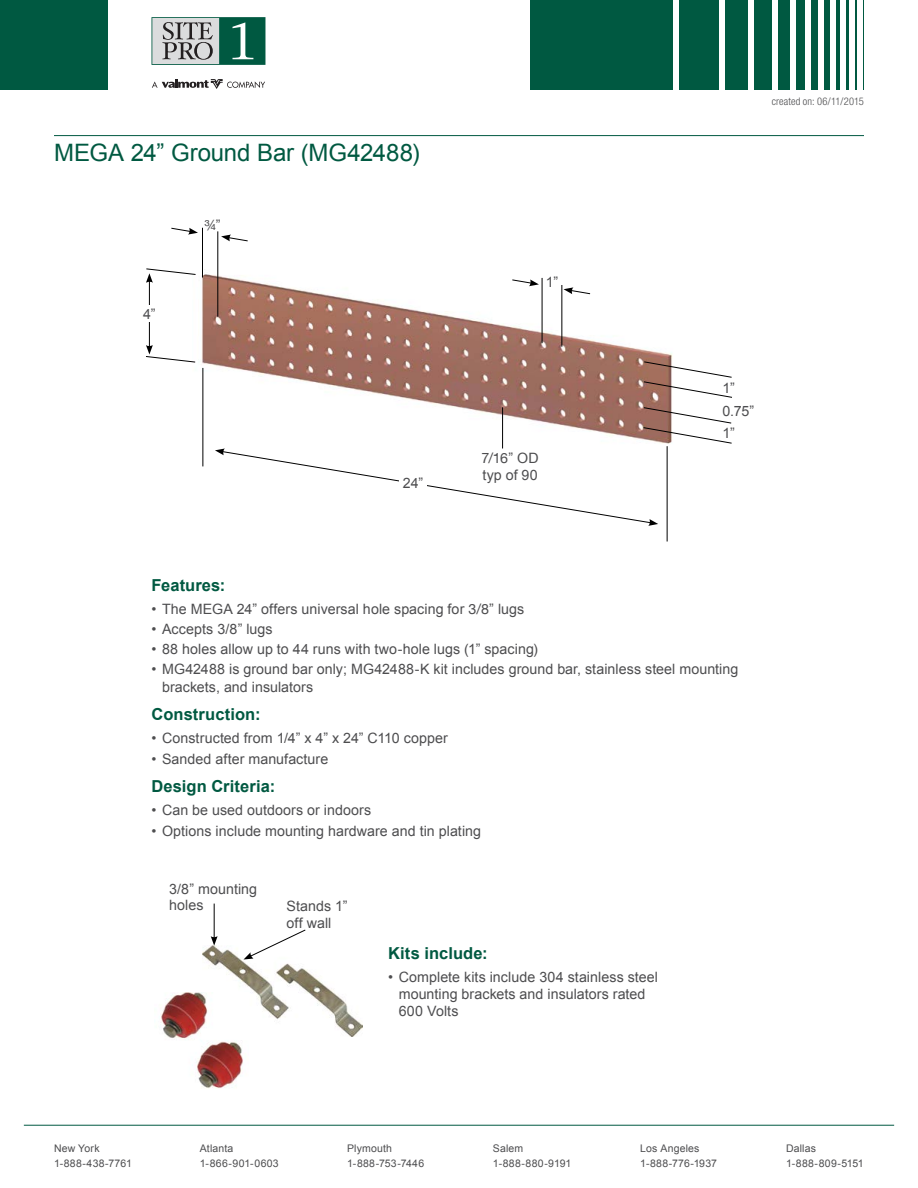
<style>
.page{position:relative;width:918px;height:1188px;background:#fff}
.page>*{position:absolute;margin:0;border:0;box-sizing:border-box;transform-origin:0 0}
.t1{font:24px "Arial";letter-spacing:-.005em;color:#005941}
.t2{font:700 16.5px "Arial";letter-spacing:.005em;color:#005941}
.t3{font:14.25px/17.1px "Arial";letter-spacing:.005em;color:#4d4d4f}
.t4{font:14.25px "Helvetica Neue LT Com";color:#4d4d4f}
.t5{font:10.5px/15px "Arial";letter-spacing:.02em;color:#4d4d4f}
.t6{font:300 condensed 10.5px "Helvetica Neue LT Com";letter-spacing:.01em;color:#4d4d4f}
.s1{font-family:"Arial"}
.s2{font-family:"Helvetica Neue LT Com"}
</style>
<div class="page">
<svg style="left:152px;top:17px;width:113px;height:48px;background:#74978e"></svg>
<svg style="left:152px;top:79px;width:113px;height:10px"></svg>
<div style="left:0;top:0;width:108px;height:89px;background:#005941"></div>
<div style="left:725px;top:0;width:23px;height:89px;background:#005941"></div>
<div style="left:679px;top:0;width:40px;height:89px;background:#005941"></div>
<div style="left:778px;top:0;width:12px;height:89px;background:#005941"></div>
<div style="left:824px;top:0;width:5px;height:89px;background:#005941"></div>
<hr style="left:846px;top:0;width:3px;height:89px;background:#005941">
<div style="left:530px;top:0;width:142px;height:89px;background:#005941"></div>
<hr style="left:855px;top:0;width:2px;height:89px;background:#005941">
<hr style="left:863px;top:0;width:1px;height:89px;background:#005941">
<div style="left:796px;top:0;width:9px;height:89px;background:#005941"></div>
<div style="left:755px;top:0;width:17px;height:89px;background:#005941"></div>
<div style="left:811px;top:0;width:6px;height:89px;background:#005941"></div>
<hr style="left:836px;top:0;width:3px;height:89px;background:#005941">
<hr style="left:24px;top:1125px;width:870px;height:1px;background:#005941">
<hr style="left:54px;top:135px;width:810px;height:1px;background:#005941">
<img style="left:201px;top:252px;width:472px;height:203px">
<hr style="left:667px;top:446px;width:1px;height:96px;background:#000">
<img style="left:203px;top:946px;width:160px;height:90px">
<svg style="left:244px;top:929px;width:62px;height:31px"></svg>
<hr style="left:214px;top:904px;width:1px;height:35px;background:#000">
<svg style="left:211px;top:936px;width:7px;height:10px"></svg>
<img style="left:161px;top:993px;width:87px;height:95px">
<hr style="left:203px;top:368px;width:1px;height:98px;background:#000">
<hr style="left:149px;top:280px;width:1px;height:67px;background:#000">
<svg style="left:146px;top:268px;width:50px;height:15px"></svg>
<svg style="left:146px;top:345px;width:50px;height:18px"></svg>
<div style="left:136px;top:306px;width:27px;height:16px;background:#fff"></div>
<hr style="left:217px;top:231px;width:1px;height:86px;background:#000">
<hr style="left:202px;top:228px;width:1px;height:50px;background:#000">
<svg style="left:221px;top:235px;width:27px;height:7px"></svg>
<svg style="left:171px;top:227px;width:27px;height:8px"></svg>
<hr style="left:542px;top:278px;width:1px;height:65px;background:#000">
<hr style="left:561px;top:285px;width:1px;height:62px;background:#000">
<div style="left:546px;top:277px;width:12px;height:10px;background:#fff"></div>
<svg style="left:564px;top:287px;width:27px;height:8px"></svg>
<svg style="left:511px;top:279px;width:28px;height:7px"></svg>
<svg style="left:643px;top:361px;width:89px;height:37px"></svg>
<svg style="left:215px;top:407px;width:517px;height:119px"></svg>
<h1 class="t1" style="left:54px;top:137px;width:367px">MEGA 24” Ground Bar (MG42488)</h1>
<p class="t3" style="left:143px;top:306px;width:14px">4”</p>
<p class="t4" style="left:204px;top:216px;width:18px">3/4<span class="s1">”</span></p>
<p class="t3" style="left:403px;top:474px;width:22px">24”</p>
<p class="t3" style="left:546px;top:274px;width:14px">1”</p>
<p class="t4" style="left:481px;top:450px;width:59px">7/16<span class="s1">” OD</span></p>
<p class="t3" style="left:482px;top:466px;width:57px">typ of 90</p>
<p class="t6" style="left:772px;top:95px;width:94px">created on: 06/11/2015</p>
<p class="t3" style="left:722px;top:379px;width:14px">1”</p>
<p class="t3" style="left:722px;top:424px;width:14px">1”</p>
<p class="t3" style="left:722px;top:402px;width:33px">0.75”</p>
<p class="t2" style="left:152px;top:574px;width:75px">Features:</p>
<p class="t3" style="left:152px;top:601px;width:374px">• The MEGA 24” offers universal hole spacing for <span class="s2">3/8</span>” lugs</p>
<p class="t3" style="left:152px;top:621px;width:123px">• Accepts 3/8” lugs</p>
<p class="t3" style="left:152px;top:641px;width:388px">• 88 holes allow up to 44 runs with two-hole lugs (1” spacing)</p>
<p class="t3" style="left:162px;top:661px;width:578px;text-indent:-11px">• MG42488 is ground bar only; MG42488-K kit includes ground bar, stainless steel mounting brackets, and insulators</p>
<p class="t2" style="left:152px;top:704px;width:111px">Construction:</p>
<p class="t3" style="left:152px;top:730px;width:298px">• Constructed from 1/4” x 4” x 24” C110 copper</p>
<p class="t3" style="left:152px;top:750px;width:178px">• Sanded after manufacture</p>
<p class="t2" style="left:152px;top:776px;width:125px">Design Criteria:</p>
<p class="t3" style="left:152px;top:802px;width:221px">• Can be used outdoors or indoors</p>
<p class="t3" style="left:152px;top:822px;width:331px">• Options include mounting hardware and tin plating</p>
<p class="t3" style="left:169px;top:880px;width:90px;line-height:16.5px">3/8” mounting holes</p>
<p class="t3" style="left:287px;top:898px;width:63px;line-height:16.5px">Stands 1” off wall</p>
<p class="t2" style="left:388px;top:942px;width:101px">Kits include:</p>
<p class="t3" style="left:399px;top:969px;width:261px;text-indent:-11px">• Complete kits include 304 stainless steel mounting brackets and insulators rated<br>600 Volts</p>
<p class="t5" style="left:54px;top:1141px;width:79px">New York<br>1-888-438-7761</p>
<p class="t5" style="left:493px;top:1141px;width:80px">Salem<br>1-888-880-9191</p>
<p class="t5" style="left:640px;top:1141px;width:78px">Los Angeles<br>1-888-776-1937</p>
<p class="t5" style="left:786px;top:1141px;width:79px">Dallas<br>1-888-809-5151</p>
<p class="t5" style="left:347px;top:1141px;width:79px">Plymouth<br>1-888-753-7446</p>
<p class="t5" style="left:200px;top:1141px;width:80px">Atlanta<br>1-866-901-0603</p>
</div>
